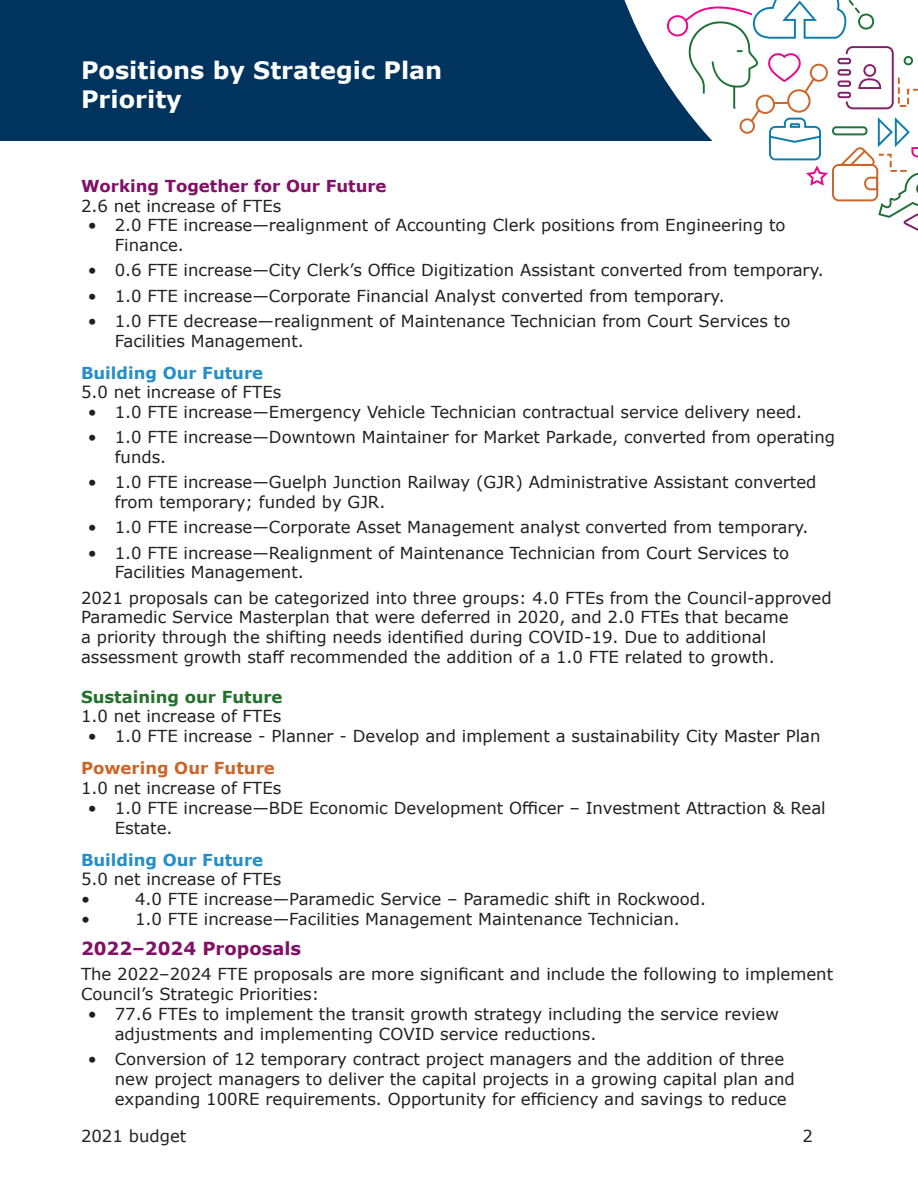
<style>
.page{position:relative;width:918px;height:1188px;background:#fff}
.page>*{position:absolute;margin:0;border:0;box-sizing:border-box;transform-origin:0 0}
.t1{font:700 24px/28.8px "Verdana";color:#fff}
.t2{font:700 18px "Verdana";color:#811067}
.t3{font:16.5px/19.8px "Verdana";color:#231f20}
.t4{font:700 16.5px "Verdana";color:#258ec7}
.t5{font:700 16.5px "Verdana";color:#811067}
.t6{font:700 16.5px "Verdana";color:#23712a}
.t7{font:700 16.5px "Verdana";color:#cc6528}
</style>
<div class="page">
<div style="left:0;top:0;width:918px;height:141px;background:#00345e"></div>
<svg style="left:624px;top:0;width:42px;height:81px;fill:#fff"></svg>
<svg style="left:666px;top:0;width:252px;height:231px"></svg>
<h1 class="t1" style="left:81px;top:55px;width:363px">Positions by Strategic Plan<br>Priority</h1>
<p class="t5" style="left:81px;top:174px;width:307px">Working Together for Our Future</p>
<p class="t3" style="left:81px;top:196px;width:202px">2.6 net increase of FTEs</p>
<p class="t3" style="left:115px;top:215px;width:672px;text-indent:-27px">• 2.0 FTE increase—realignment of Accounting Clerk positions from Engineering to<br>Finance.</p>
<p class="t3" style="left:88px;top:260px;width:738px">• 0.6 FTE increase—City Clerk’s Office Digitization Assistant converted from temporary.</p>
<p class="t3" style="left:88px;top:286px;width:638px">• 1.0 FTE increase—Corporate Financial Analyst converted from temporary.</p>
<p class="t3" style="left:115px;top:311px;width:677px;text-indent:-27px">• 1.0 FTE decrease—realignment of Maintenance Technician from Court Services to<br>Facilities Management.</p>
<p class="t4" style="left:81px;top:361px;width:184px">Building Our Future</p>
<p class="t3" style="left:81px;top:382px;width:202px">5.0 net increase of FTEs</p>
<p class="t3" style="left:88px;top:402px;width:716px">• 1.0 FTE increase—Emergency Vehicle Technician contractual service delivery need.</p>
<p class="t3" style="left:115px;top:427px;width:722px;text-indent:-27px">• 1.0 FTE increase—Downtown Maintainer for Market Parkade, converted from operating funds.</p>
<p class="t3" style="left:115px;top:472px;width:703px;text-indent:-27px">• 1.0 FTE increase—Guelph Junction Railway (GJR) Administrative Assistant converted from temporary; funded by GJR.</p>
<p class="t3" style="left:88px;top:517px;width:722px">• 1.0 FTE increase—Corporate Asset Management analyst converted from temporary.</p>
<p class="t3" style="left:115px;top:543px;width:676px;text-indent:-27px">• 1.0 FTE increase—Realignment of Maintenance Technician from Court Services to<br>Facilities Management.</p>
<p class="t3" style="left:81px;top:588px;width:752px">2021 proposals can be categorized into three groups: 4.0 FTEs from the Council-approved Paramedic Service Masterplan that were deferred in 2020, and 2.0 FTEs that became<br>a priority through the shifting needs identified during COVID-19. Due to additional assessment growth staff recommended the addition of a 1.0 FTE related to growth.</p>
<p class="t6" style="left:81px;top:685px;width:203px">Sustaining our Future</p>
<p class="t3" style="left:81px;top:706px;width:202px">1.0 net increase of FTEs</p>
<p class="t3" style="left:88px;top:726px;width:734px">• 1.0 FTE increase - Planner - Develop and implement a sustainability City Master Plan</p>
<p class="t7" style="left:81px;top:757px;width:195px">Powering Our Future</p>
<p class="t3" style="left:81px;top:778px;width:202px">1.0 net increase of FTEs</p>
<p class="t3" style="left:115px;top:798px;width:713px;text-indent:-27px">• 1.0 FTE increase—BDE Economic Development Officer – Investment Attraction &amp; Real<br>Estate.</p>
<p class="t4" style="left:81px;top:848px;width:184px">Building Our Future</p>
<p class="t3" style="left:81px;top:869px;width:202px">5.0 net increase of FTEs</p>
<p class="t3" style="left:81px;top:889px;width:10px">•</p>
<p class="t3" style="left:135px;top:889px;width:573px">4.0 FTE increase—Paramedic Service – Paramedic shift in Rockwood.</p>
<p class="t3" style="left:81px;top:909px;width:10px">•</p>
<p class="t3" style="left:135px;top:909px;width:546px">1.0 FTE increase—Facilities Management Maintenance Technician.</p>
<h2 class="t2" style="left:81px;top:936px;width:222px">2022–2024 Proposals</h2>
<p class="t3" style="left:81px;top:964px;width:754px">The 2022–2024 FTE proposals are more significant and include the following to implement<br>Council’s Strategic Priorities:</p>
<p class="t3" style="left:115px;top:1004px;width:666px;text-indent:-27px">• 77.6 FTEs to implement the transit growth strategy including the service review adjustments and implementing COVID service reductions.</p>
<p class="t3" style="left:115px;top:1049px;width:682px;text-indent:-27px">• Conversion of 12 temporary contract project managers and the addition of three new project managers to deliver the capital projects in a growing capital plan and expanding 100RE requirements. Opportunity for efficiency and savings to reduce</p>
<p class="t3" style="left:81px;top:1126px;width:107px">2021 budget</p>
<p class="t3" style="left:802px;top:1126px;width:12px">2</p>
</div>
